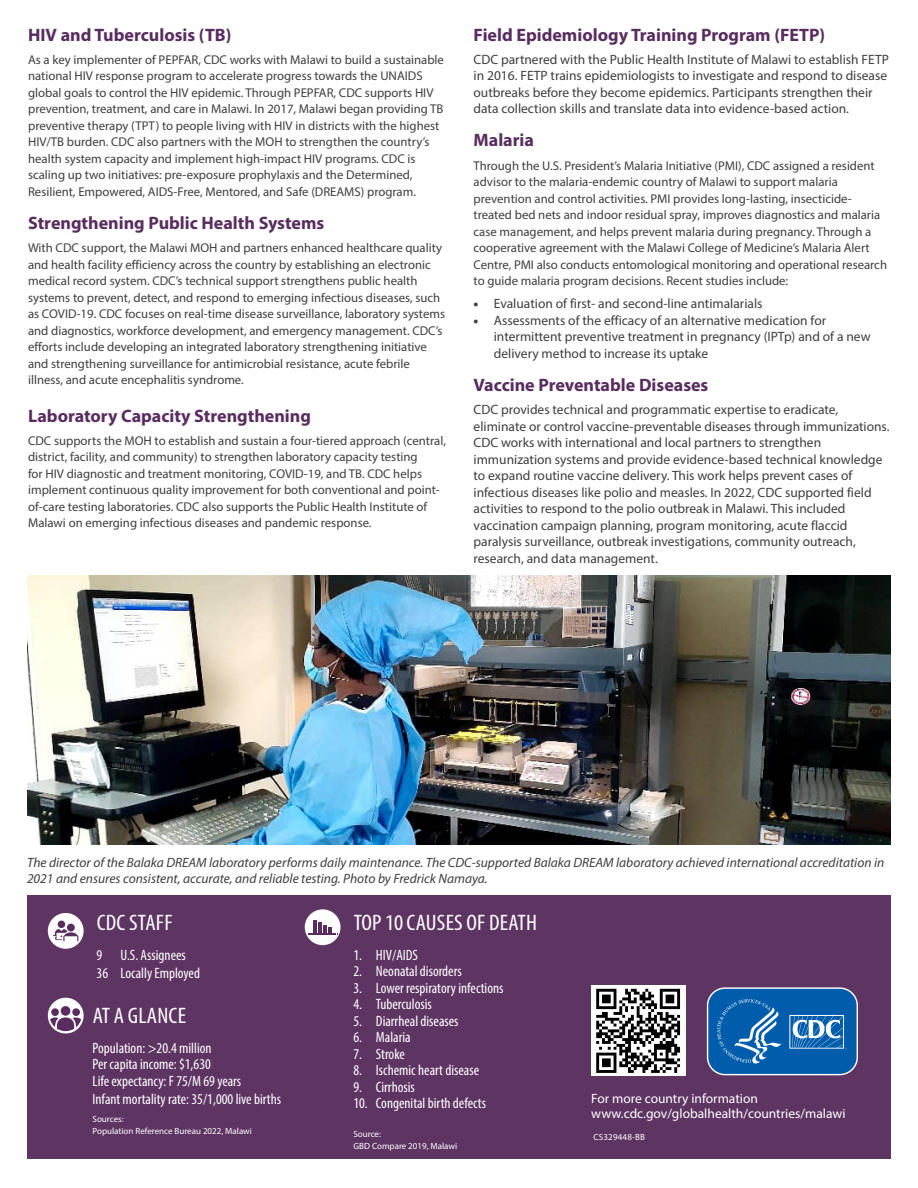
<style>
.page{position:relative;width:918px;height:1188px;background:#fff}
.page>*{position:absolute;margin:0;border:0;box-sizing:border-box;transform-origin:0 0}
.t1{font:condensed 22.5px "Myriad Pro";letter-spacing:.01em;color:#fff;scale:1.05 1}
.t2{font:700 18px "Myriad Pro";color:#582c5f}
.t3{font:condensed 15px/16.5px "Myriad Pro";color:#fff}
.t4{font:13.5px/16.5px "Myriad Pro";color:#3e3e3f}
.t5{font:italic 13.5px/16.5px "Myriad Pro";color:#3e3e3f}
.t6{font:13.5px/15px "Myriad Pro";color:#fff}
.t7{font:12.75px/16.5px "Myriad Pro";color:#3e3e3f}
.t8{font:9px/12px "Myriad Pro";color:#fff}
.t9{font:9px "Myriad Pro";letter-spacing:.02em;color:#fff}
.s1{font-weight:900}
</style>
<div class="page">
<div style="left:27px;top:895px;width:864px;height:264px;background:#5e3463"></div>
<div style="left:305px;top:909px;width:36px;height:36px;background:#fff;border-radius:50%"></div>
<hr style="left:318px;top:922px;width:4px;height:11px;background:#582c5f">
<hr style="left:313px;top:920px;width:4px;height:13px;background:#582c5f">
<svg style="left:308px;top:925px;width:30px;height:10px"></svg>
<div style="left:48px;top:998px;width:36px;height:35px;background:#fff;border-radius:50%"></div>
<div style="left:51px;top:1008px;width:8px;height:8px;background:#582c5f;border-radius:50%"></div>
<div style="left:61px;top:1006px;width:9px;height:10px;background:#582c5f;border-radius:50%"></div>
<div style="left:72px;top:1008px;width:8px;height:8px;background:#582c5f;border-radius:50%"></div>
<svg style="left:50px;top:1017px;width:31px;height:14px"></svg>
<div style="left:48px;top:913px;width:36px;height:36px;background:#fff;border-radius:50%"></div>
<div style="left:58px;top:921px;width:7px;height:7px;background:#582c5f;border-radius:50%"></div>
<svg style="left:53px;top:929px;width:25px;height:12px"></svg>
<div style="left:67px;top:924px;width:8px;height:7px;background:#582c5f;border-radius:50%"></div>
<svg style="left:706px;top:987px;width:152px;height:89px;background:#2972b4"></svg>
<img style="left:591px;top:985px;width:95px;height:90px">
<img style="left:27px;top:576px;width:864px;height:268px">
<h2 class="t2" style="left:28px;top:23px;width:205px">HIV and Tuberculosis (TB)</h2>
<p class="t7" style="left:28px;top:51px;width:417px">As a key implementer of PEPFAR, CDC works with Malawi to build a sustainable national HIV response program to accelerate progress towards the UNAIDS global goals to control the HIV epidemic. Through PEPFAR, CDC supports HIV prevention, treatment, and care in Malawi. In 2017, Malawi began providing TB preventive therapy (TPT) to people living with HIV in districts with the highest HIV/TB burden. CDC also partners with the MOH to strengthen the country’s health system capacity and implement high-impact HIV programs. CDC is scaling up two initiatives: pre-exposure prophylaxis and the Determined, Resilient, Empowered, AIDS-Free, Mentored, and Safe (DREAMS) program.</p>
<h2 class="t2" style="left:28px;top:211px;width:298px">Strengthening Public Health Systems</h2>
<p class="t7" style="left:28px;top:239px;width:419px">With CDC support, the Malawi MOH and partners enhanced healthcare quality and health facility efficiency across the country by establishing an electronic medical record system. CDC’s technical support strengthens public health systems to prevent, detect, and respond to emerging infectious diseases, such as COVID-19. CDC focuses on real-time disease surveillance, laboratory systems and diagnostics, workforce development, and emergency management. CDC’s efforts include developing an integrated laboratory strengthening initiative and strengthening surveillance for antimicrobial resistance, acute febrile illness, and acute encephalitis syndrome.</p>
<h2 class="t2" style="left:28px;top:404px;width:284px">Laboratory Capacity Strengthening</h2>
<p class="t7" style="left:28px;top:432px;width:419px">CDC supports the MOH to establish and sustain a four-tiered approach (central, district, facility, and community) to strengthen laboratory capacity testing<br>for HIV diagnostic and treatment monitoring, COVID-19, and TB. CDC helps implement continuous quality improvement for both conventional and point&shy;of-care testing laboratories. CDC also supports the Public Health Institute of Malawi on emerging infectious diseases and pandemic response.</p>
<h2 class="t2" style="left:474px;top:23px;width:353px">Field Epidemiology Training Program (FETP)</h2>
<p class="t4" style="left:474px;top:51px;width:417px">CDC partnered with the Public Health Institute of Malawi to establish FETP in 2016. FETP trains epidemiologists to investigate and respond to disease outbreaks before they become epidemics. Participants strengthen their data collection skills and translate data into evidence-based action.</p>
<h2 class="t2" style="left:474px;top:128px;width:62px">Malaria</h2>
<p class="t7" style="left:474px;top:157px;width:415px">Through the U.S. President’s Malaria Initiative (PMI), CDC assigned a resident advisor to the malaria-endemic country of Malawi to support malaria prevention and control activities. PMI provides long-lasting, insecticide&shy;treated bed nets and indoor residual spray, improves diagnostics and malaria case management, and helps prevent malaria during pregnancy. Through a cooperative agreement with the Malawi College of Medicine’s Malaria Alert Centre, PMI also conducts entomological monitoring and operational research to guide malaria program decisions. Recent studies include:</p>
<p class="t4" style="left:474px;top:295px;width:291px"><span class="s1">•</span> Evaluation of first- and second-line antimalarials</p>
<p class="t4" style="left:494px;top:312px;width:378px;text-indent:-20px"><span class="s1">•</span> Assessments of the efficacy of an alternative medication for intermittent preventive treatment in pregnancy (IPTp) and of a new delivery method to increase its uptake</p>
<h2 class="t2" style="left:474px;top:373px;width:236px">Vaccine Preventable Diseases</h2>
<p class="t4" style="left:474px;top:401px;width:418px">CDC provides technical and programmatic expertise to eradicate, eliminate or control vaccine-preventable diseases through immunizations.<br>CDC works with international and local partners to strengthen immunization systems and provide evidence-based technical knowledge to expand routine vaccine delivery. This work helps prevent cases of infectious diseases like polio and measles. In 2022, CDC supported field activities to respond to the polio outbreak in Malawi. This included vaccination campaign planning, program monitoring, acute flaccid paralysis surveillance, outbreak investigations, community outreach, research, and data management.</p>
<p class="t5" style="left:27px;top:854px;width:859px">The director of the Balaka DREAM laboratory performs daily maintenance. The CDC-supported Balaka DREAM laboratory achieved international accreditation in<br>2021 and ensures consistent, accurate, and reliable testing. Photo by Fredrick Namaya.</p>
<h1 class="t1" style="left:97px;top:909px;width:74px">CDC STAFF</h1>
<p class="t3" style="left:97px;top:946px;width:105px;line-height:18px">9 U.S. Assignees<br>36 Locally Employed</p>
<h1 class="t1" style="left:93px;top:1002px;width:90px">AT A GLANCE</h1>
<p class="t3" style="left:93px;top:1039px;width:150px">Population: &gt;20.4 million<br>Per capita income: $1,630<br>Life expectancy: F 75/M 69 years</p>
<p class="t3" style="left:93px;top:1090px;width:190px">Infant mortality rate: 35/1,000 live births</p>
<p class="t8" style="left:93px;top:1113px;width:161px">Sources:<br>Population Reference Bureau 2022, Malawi</p>
<h1 class="t1" style="left:354px;top:909px;width:176px">TOP 10 CAUSES OF DEATH</h1>
<p class="t3" style="left:353px;top:946px;width:66px">1. HIV/AIDS</p>
<p class="t3" style="left:353px;top:963px;width:110px">2. Neonatal disorders</p>
<p class="t3" style="left:353px;top:979px;width:152px">3. Lower respiratory infections</p>
<p class="t3" style="left:353px;top:996px;width:80px">4. Tuberculosis</p>
<p class="t3" style="left:353px;top:1012px;width:107px">5. Diarrheal diseases</p>
<p class="t3" style="left:353px;top:1029px;width:59px">6. Malaria</p>
<p class="t3" style="left:353px;top:1045px;width:53px">7. Stroke</p>
<p class="t3" style="left:353px;top:1062px;width:127px">8. Ischemic heart disease</p>
<p class="t3" style="left:353px;top:1078px;width:63px">9. Cirrhosis</p>
<p class="t3" style="left:353px;top:1095px;width:134px">10. Congenital birth defects</p>
<p class="t8" style="left:353px;top:1128px;width:105px">Source:<br>GBD Compare 2019, Malawi</p>
<p class="t6" style="left:591px;top:1090px;width:256px">For more country information www.cdc.gov/globalhealth/countries/malawi</p>
<p class="t9" style="left:593px;top:1131px;width:53px">CS329448-BB</p>
</div>
